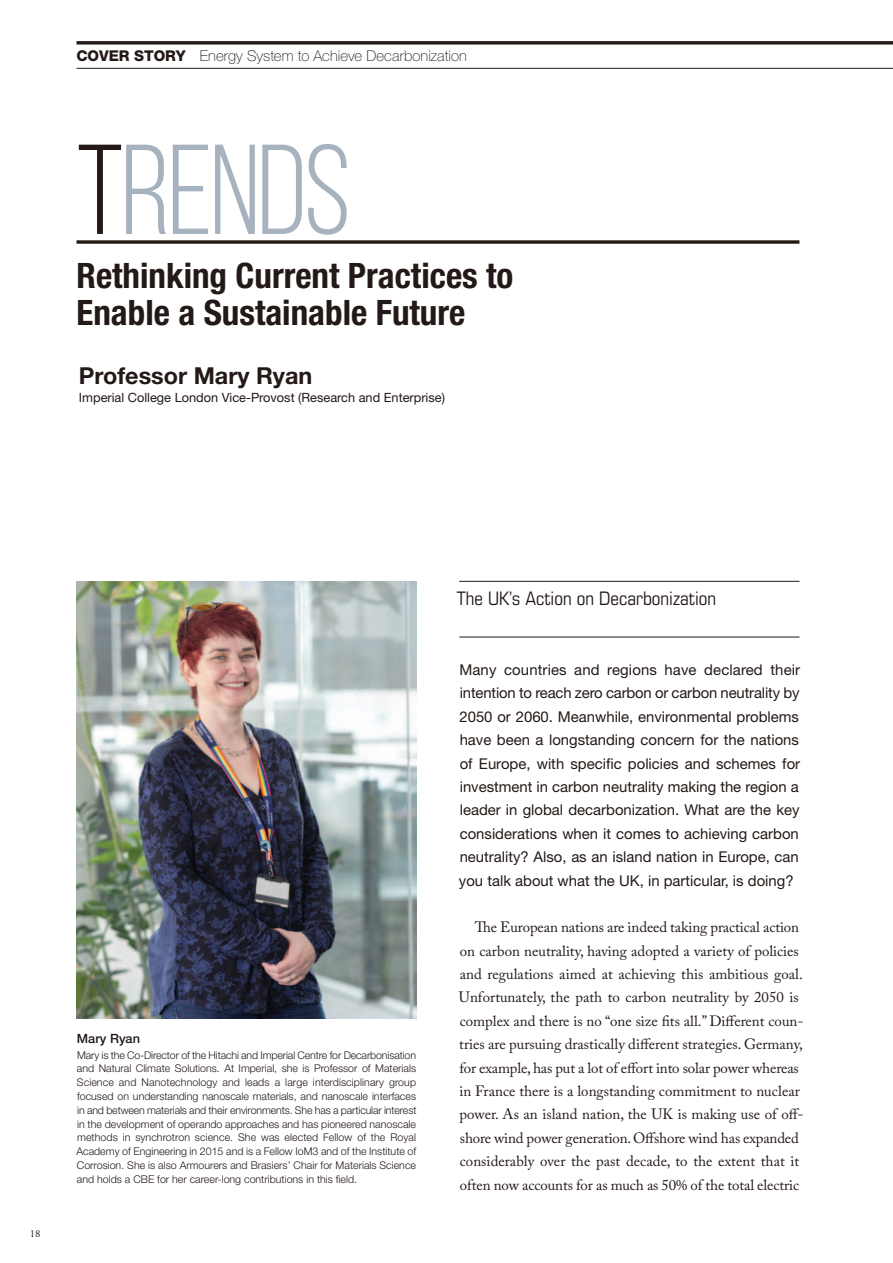
<style>
.page{position:relative;width:893px;height:1263px;background:#fff}
.page>*{position:absolute;margin:0;border:0;box-sizing:border-box;transform-origin:0 0}
.t1{font:127.5px "Bebas Neue";letter-spacing:-.02em;color:#a6b3bf}
.t2{font:700 condensed 35.1px/37.2px "Helvetica Neue LT Std";color:#231916}
.t3{font:700 23.4px "Helvetica Neue LT Std";color:#231916}
.t4{font:condensed 18.6px "Eurostile LT Std";color:#231916}
.t5{font:14.85px/23.4px "Adobe Caslon Pro";color:#231916}
.t6{font:14.85px/23.4px "Helvetica Neue LT Std";color:#231916;text-align:justify}
.t7{font:100 14.85px "Helvetica Neue LT Std";letter-spacing:.005em;color:#231916}
.t8{font:12.75px "Helvetica Neue LT Std";color:#231916}
.t9{font:500 12.75px "Helvetica Neue LT Std";color:#231916}
.t10{font:300 10.65px/13.8px "Helvetica Neue LT Std";color:#231916;text-align:justify}
.t11{font:10.65px "Adobe Garamond Pro";color:#231916}
.s1{font-weight:800}
.s2{color:#231916}
.s3{color:#fff}
</style>
<div class="page">
<svg style="left:76px;top:41px;width:816px;height:4px;background:#433b38"></svg>
<hr style="left:76px;top:68px;width:816px;height:1px;background:#231916">
<svg style="left:76px;top:240px;width:723px;height:4px;background:#433b38"></svg>
<hr style="left:459px;top:581px;width:340px;height:1px;background:#231916">
<hr style="left:459px;top:637px;width:340px;height:1px;background:#231916">
<img style="left:76px;top:582px;width:341px;height:436px">
<h3 class="t7" style="left:76px;top:48px;width:392px"><span class="s1">COVER STORY</span> Energy System to Achieve Decarbonization</h3>
<h1 class="t1" style="left:76px;top:115px;width:276px"><span class="s2">T</span>RENDS</h1>
<h2 class="t2" style="left:76px;top:257px;width:438px">Rethinking Current Practices to<br>Enable a Sustainable Future</h2>
<h3 class="t3" style="left:79px;top:362px;width:235px">Professor Mary Ryan</h3>
<p class="t8" style="left:79px;top:393px;width:367px">Imperial College London Vice-Provost (Research and Enterprise)</p>
<p class="t11" style="left:30px;top:1228px;width:15px">18<span class="s3">.</span></p>
<p class="t9" style="left:77px;top:1031px;width:65px">Mary Ryan</p>
<p class="t10" style="left:76px;top:1049px;width:341px">Mary is the Co-Director of the Hitachi and Imperial Centre for Decarbonisation and Natural Climate Solutions. At Imperial, she is Professor of Materials Science and Nanotechnology and leads a large interdisciplinary group focused on understanding nanoscale materials, and nanoscale interfaces in and between materials and their environments. She has a particular interest in the development of operando approaches and has pioneered nanoscale methods in synchrotron science. She was elected Fellow of the Royal Academy of Engineering in 2015 and is a Fellow IoM3 and of the Institute of Corrosion. She is also Armourers and Brasiers’ Chair for Materials Science and holds a CBE for her career-long contributions in this field.</p>
<h3 class="t4" style="left:457px;top:588px;width:261px">The UK’s Action on Decarbonization</h3>
<p class="t6" style="left:459px;top:660px;width:343px">Many countries and regions have declared their intention to reach zero carbon or carbon neutrality by 2050 or 2060. Meanwhile, environmental problems have been a longstanding concern for the nations of Europe, with specific policies and schemes for investment in carbon neutrality making the region a leader in global decarbonization. What are the key considerations when it comes to achieving carbon neutrality? Also, as an island nation in Europe, can you talk about what the UK, in particular, is doing?</p>
<p class="t5" style="left:459px;top:917px;width:346px;text-indent:16px">The European nations are indeed taking practical action on carbon neutrality, having adopted a variety of policies and regulations aimed at achieving this ambitious goal.<br>Unfortunately, the path to carbon neutrality by 2050 is complex and there is no “one size fits all.” Different coun&shy;tries are pursuing drastically different strategies. Germany, for example, has put a lot of effort into solar power whereas in France there is a longstanding commitment to nuclear power. As an island nation, the UK is making use of off&shy;shore wind power generation. Offshore wind has expanded considerably over the past decade, to the extent that it often now accounts for as much as 50% of the total electric</p>
</div>
